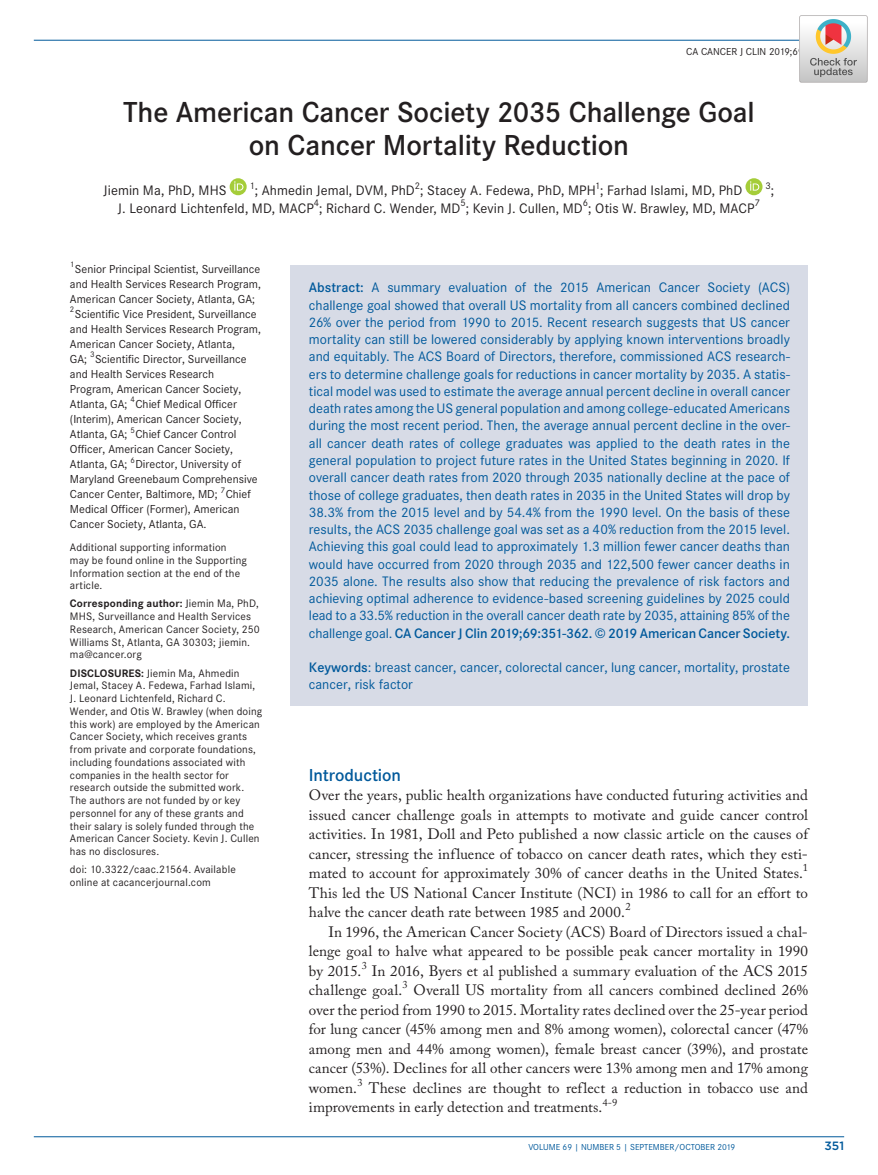
<style>
.page{position:relative;width:878px;height:1175px;background:#fff}
.page>*{position:absolute;margin:0;border:0;box-sizing:border-box;transform-origin:0 0}
.t1{font:600 30px/33px "Corporate S";letter-spacing:-.005em;color:#231f20;text-align:center}
.t2{font:600 18px "Corporate S";letter-spacing:-.005em;color:#00599b}
.t3{font:15px/19.5px "Adobe Caslon Pro";letter-spacing:.005em;color:#231f20;text-align:justify}
.t4{font:14.25px/17.2px "Corporate S";color:#00599b;text-align:justify}
.t5{font:14.25px "Corporate S";letter-spacing:.005em;color:#231f20}
.t6{font:12px/15px "Corporate S";color:#231f20}
.t7{font:500 12px "Gotham";color:#00599b}
.t8{font:11.25px/12.8px "Corporate S";letter-spacing:.015em;color:#231f20}
.t9{font:10.5px "Corporate S";color:#231f20}
.t10{font:10.5px "Adobe Caslon Pro";color:#231f20}
.t11{font:10.05px "Corporate S";color:#231f20}
.t12{font:9px "Corporate S";color:#00599b}
.t13{font:8.4px "Corporate S";color:#231f20}
.s1{font-weight:700}
.s2{font-weight:600}
</style>
<div class="page">
<hr style="left:34px;top:40px;width:810px;height:1px;background:#00599b">
<hr style="left:34px;top:1136px;width:810px;height:1px;background:#00599b">
<div style="left:291px;top:265px;width:517px;height:393px;background:#d7dbe6"></div>
<div style="left:291px;top:644px;width:517px;height:61px;background:#d7dbe6"></div>
<div style="left:230px;top:178px;width:17px;height:17px;background:#a5cd39;border-radius:50%"></div>
<svg style="left:234px;top:181px;width:9px;height:10px"></svg>
<div style="left:745px;top:178px;width:17px;height:17px;background:#a5cd39;border-radius:50%"></div>
<svg style="left:750px;top:181px;width:9px;height:10px"></svg>
<img style="left:800px;top:15px;width:67px;height:67px">
<p class="t9" style="left:686px;top:45px;width:159px">CA CANCER J CLIN 2019;69:351–362</p>
<h1 class="t1" style="left:123px;top:95px;width:633px">The American Cancer Society 2035 Challenge Goal on Cancer Mortality Reduction</h1>
<p class="t5" style="left:104px;top:182px;width:124px">Jiemin Ma, PhD, MHS</p>
<p class="t11" style="left:415px;top:180px;width:7px">2</p>
<p class="t11" style="left:595px;top:180px;width:7px">1</p>
<p class="t11" style="left:765px;top:180px;width:7px">3</p>
<p class="t11" style="left:250px;top:180px;width:7px">1</p>
<p class="t5" style="left:255px;top:182px;width:489px">; Ahmedin Jemal, DVM, PhD ; Stacey A. Fedewa, PhD, MPH ; Farhad Islami, MD, PhD</p>
<p class="t5" style="left:771px;top:182px;width:5px">;</p>
<p class="t11" style="left:314px;top:197px;width:7px">4</p>
<p class="t11" style="left:460px;top:197px;width:7px">5</p>
<p class="t11" style="left:583px;top:197px;width:7px">6</p>
<p class="t11" style="left:754px;top:197px;width:7px">7</p>
<p class="t5" style="left:118px;top:200px;width:638px">J. Leonard Lichtenfeld, MD, MACP ; Richard C. Wender, MD ; Kevin J. Cullen, MD ; Otis W. Brawley, MD, MACP</p>
<p class="t13" style="left:70px;top:260px;width:6px">1</p>
<p class="t6" style="left:70px;top:261px;width:192px;text-align:center">Senior Principal Scientist, Surveillance and Health Services Research Program,<br>American Cancer Society, Atlanta, GA;</p>
<p class="t13" style="left:70px;top:305px;width:6px">2</p>
<p class="t6" style="left:70px;top:306px;width:192px;text-indent:5px">Scientific Vice President, Surveillance and Health Services Research Program,<br>American Cancer Society, Atlanta,<br>GA;</p>
<p class="t13" style="left:90px;top:350px;width:6px">3</p>
<p class="t6" style="left:70px;top:351px;width:178px;text-indent:25px">Scientific Director, Surveillance and Health Services Research<br>Program, American Cancer Society,<br>Atlanta, GA;</p>
<p class="t13" style="left:130px;top:395px;width:6px">4</p>
<p class="t6" style="left:70px;top:396px;width:173px;text-indent:65px">Chief Medical Officer (Interim), American Cancer Society,<br>Atlanta, GA;</p>
<p class="t13" style="left:130px;top:425px;width:6px">5</p>
<p class="t6" style="left:70px;top:426px;width:168px;text-indent:65px">Chief Cancer Control<br>Officer, American Cancer Society,<br>Atlanta, GA;</p>
<p class="t13" style="left:130px;top:455px;width:6px">6</p>
<p class="t6" style="left:70px;top:456px;width:189px;text-indent:65px">Director, University of<br>Maryland Greenebaum Comprehensive<br>Cancer Center, Baltimore, MD;</p>
<p class="t13" style="left:221px;top:485px;width:6px">7</p>
<p class="t6" style="left:70px;top:486px;width:182px;text-indent:156px">Chief<br>Medical Officer (Former), American<br>Cancer Society, Atlanta, GA.</p>
<p class="t8" style="left:70px;top:541px;width:179px">Additional supporting information may be found online in the Supporting<br>Information section at the end of the article.</p>
<p class="t8" style="left:70px;top:597px;width:191px"><span class="s1">Corresponding author:</span> Jiemin Ma, PhD, MHS, Surveillance and Health Services Research, American Cancer Society, 250<br>Williams St, Atlanta, GA 30303; jiemin. ma@cancer.org</p>
<p class="t8" style="left:70px;top:666px;width:194px"><span class="s1">DISCLOSURES:</span> Jiemin Ma, Ahmedin Jemal, Stacey A. Fedewa, Farhad Islami, J. Leonard Lichtenfeld, Richard C.<br>Wender, and Otis W. Brawley (when doing this work) are employed by the American Cancer Society, which receives grants from private and corporate foundations, including foundations associated with companies in the health sector for research outside the submitted work.<br>The authors are not funded by or key personnel for any of these grants and their salary is solely funded through the American Cancer Society. Kevin J. Cullen has no disclosures.</p>
<p class="t8" style="left:70px;top:863px;width:167px">doi: 10.3322/caac.21564. Available online at cacancerjournal.com</p>
<p class="t4" style="left:309px;top:279px;width:482px"><span class="s2">Abstract:</span> A summary evaluation of the 2015 American Cancer Society (ACS) challenge goal showed that overall US mortality from all cancers combined declined 26% over the period from 1990 to 2015. Recent research suggests that US cancer mortality can still be lowered considerably by applying known interventions broadly and equitably. The ACS Board of Directors, therefore, commissioned ACS research&shy;ers to determine challenge goals for reductions in cancer mortality by 2035. A statis&shy;tical model was used to estimate the average annual percent decline in overall cancer death rates among the US general population and among college-educated Americans during the most recent period. Then, the average annual percent decline in the over&shy;all cancer death rates of college graduates was applied to the death rates in the general population to project future rates in the United States beginning in 2020. If overall cancer death rates from 2020 through 2035 nationally decline at the pace of those of college graduates, then death rates in 2035 in the United States will drop by 38.3% from the 2015 level and by 54.4% from the 1990 level. On the basis of these results, the ACS 2035 challenge goal was set as a 40% reduction from the 2015 level.<br>Achieving this goal could lead to approximately 1.3 million fewer cancer deaths than would have occurred from 2020 through 2035 and 122,500 fewer cancer deaths in 2035 alone. The results also show that reducing the prevalence of risk factors and achieving optimal adherence to evidence-based screening guidelines by 2025 could lead to a 33.5% reduction in the overall cancer death rate by 2035, attaining 85% of the challenge goal. <span class="s2">CA Cancer J Clin 2019;69:351-362. © 2019 American Cancer Society.</span></p>
<p class="t4" style="left:309px;top:658px;width:482px"><span class="s2">Keywords</span>: breast cancer, cancer, colorectal cancer, lung cancer, mortality, prostate cancer, risk factor</p>
<p class="t2" style="left:309px;top:764px;width:94px">Introduction</p>
<p class="t3" style="left:309px;top:785px;width:500px">Over the years, public health organizations have conducted futuring activities and issued cancer challenge goals in attempts to motivate and guide cancer control activities. In 1981, Doll and Peto published a now classic article on the causes of cancer, stressing the influence of tobacco on cancer death rates, which they esti&shy;mated to account for approximately 30% of cancer deaths in the United States.</p>
<p class="t10" style="left:802px;top:861px;width:7px">1</p>
<p class="t3" style="left:309px;top:882px;width:500px">This led the US National Cancer Institute (NCI) in 1986 to call for an effort to halve the cancer death rate between 1985 and 2000.</p>
<p class="t10" style="left:625px;top:900px;width:7px">2</p>
<p class="t3" style="left:309px;top:921px;width:500px;text-indent:20px">In 1996, the American Cancer Society (ACS) Board of Directors issued a chal&shy;lenge goal to halve what appeared to be possible peak cancer mortality in 1990 by 2015.</p>
<p class="t10" style="left:362px;top:959px;width:7px">3</p>
<p class="t3" style="left:309px;top:960px;width:500px;text-indent:63px">In 2016, Byers et al published a summary evaluation of the ACS 2015 challenge goal.<sup>3</sup> Overall US mortality from all cancers combined declined 26% over the period from 1990 to 2015. Mortality rates declined over the 25-year period for lung cancer (45% among men and 8% among women), colorectal cancer (47% among men and 44% among women), female breast cancer (39%), and prostate cancer (53%). Declines for all other cancers were 13% among men and 17% among women.</p>
<p class="t10" style="left:357px;top:1076px;width:7px">3</p>
<p class="t3" style="left:309px;top:1077px;width:500px;text-indent:60px">These declines are thought to reflect a reduction in tobacco use and improvements in early detection and treatments.</p>
<p class="t10" style="left:602px;top:1095px;width:16px">4-9</p>
<p class="t12" style="left:528px;top:1141px;width:208px">VOLUME 69 | NUMBER 5 | SEPTEMBER/OCTOBER 2019</p>
<p class="t7" style="left:824px;top:1138px;width:21px">351</p>
</div>
